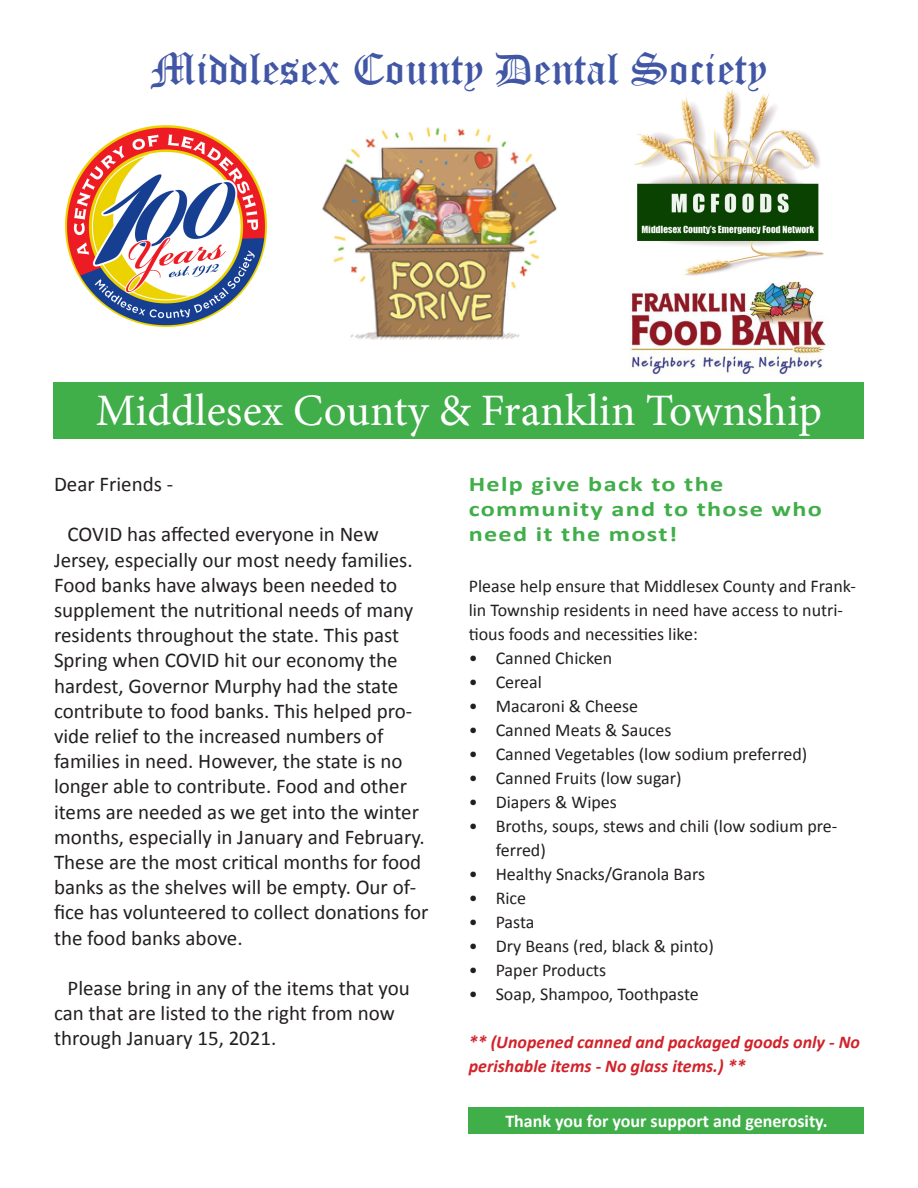
<style>
.page{position:relative;width:918px;height:1188px;background:#fff}
.page>*{position:absolute;margin:0;border:0;box-sizing:border-box;transform-origin:0 0}
.t1{font:45px "Minion Pro";color:#fff}
.t2{font:45px "Old English Text";color:#4157a6}
.t3{font:21px/25.2px "Calibri";color:#231f20}
.t4{font:700 21px/25.2px "Calibri";letter-spacing:.05em;color:#40ae49;scale:1.25 1}
.t5{font:18px/24px "Calibri";color:#231f20}
.t6{font:italic 700 18px/24px "Calibri";color:#d1232a}
.t7{font:700 18px "Calibri";color:#fff}
</style>
<div class="page">
<img style="left:66px;top:125px;width:201px;height:202px">
<img style="left:322px;top:127px;width:235px;height:213px">
<img style="left:634px;top:88px;width:190px;height:188px">
<div style="left:54px;top:382px;width:810px;height:57px;background:#40ae49"></div>
<div style="left:469px;top:1107px;width:395px;height:27px;background:#40ae49"></div>
<img style="left:629px;top:283px;width:197px;height:92px">
<p class="t2" style="left:151px;top:40px;width:618px">Middlesex County Dental Society</p>
<p class="t1" style="left:96px;top:380px;width:728px">Middlesex County &amp; Franklin Township</p>
<p class="t3" style="left:54px;top:471px;width:121px">Dear Friends -</p>
<p class="t3" style="left:54px;top:521px;width:376px;text-indent:14px">COVID has affected everyone in New Jersey, especially our most needy families.<br>Food banks have always been needed to supplement the nutritional needs of many residents throughout the state. This past Spring when COVID hit our economy the hardest, Governor Murphy had the state contribute to food banks. This helped pro&shy;vide relief to the increased numbers of families in need. However, the state is no longer able to contribute. Food and other items are needed as we get into the winter months, especially in January and February.<br>These are the most critical months for food banks as the shelves will be empty. Our of&shy;fice has volunteered to collect donations for the food banks above.</p>
<p class="t3" style="left:54px;top:975px;width:357px;text-indent:14px">Please bring in any of the items that you can that are listed to the right from now through January 15, 2021.</p>
<p class="t4" style="left:469px;top:471px;width:284px">Help give back to the community and to those who need it the most!</p>
<p class="t5" style="left:469px;top:574px;width:389px">Please help ensure that Middlesex County and Frank&shy;lin Township residents in need have access to nutri&shy;tious foods and necessities like:</p>
<p class="t5" style="left:469px;top:646px;width:145px">• Canned Chicken</p>
<p class="t5" style="left:469px;top:670px;width:75px">• Cereal</p>
<p class="t5" style="left:469px;top:694px;width:171px">• Macaroni &amp; Cheese</p>
<p class="t5" style="left:469px;top:718px;width:204px">• Canned Meats &amp; Sauces</p>
<p class="t5" style="left:469px;top:742px;width:340px">• Canned Vegetables (low sodium preferred)</p>
<p class="t5" style="left:469px;top:766px;width:214px">• Canned Fruits (low sugar)</p>
<p class="t5" style="left:469px;top:790px;width:150px">• Diapers &amp; Wipes</p>
<p class="t5" style="left:496px;top:814px;width:343px;text-indent:-27px">• Broths, soups, stews and chili (low sodium pre&shy;ferred)</p>
<p class="t5" style="left:469px;top:862px;width:238px">• Healthy Snacks/Granola Bars</p>
<p class="t5" style="left:469px;top:886px;width:59px">• Rice</p>
<p class="t5" style="left:469px;top:910px;width:67px">• Pasta</p>
<p class="t5" style="left:469px;top:934px;width:247px">• Dry Beans (red, black &amp; pinto)</p>
<p class="t5" style="left:469px;top:958px;width:139px">• Paper Products</p>
<p class="t5" style="left:469px;top:982px;width:232px">• Soap, Shampoo, Toothpaste</p>
<p class="t6" style="left:469px;top:1030px;width:393px">** (Unopened canned and packaged goods only - No perishable items - No glass items.) **</p>
<p class="t7" style="left:505px;top:1109px;width:324px">Thank you for your support and generosity.</p>
</div>
